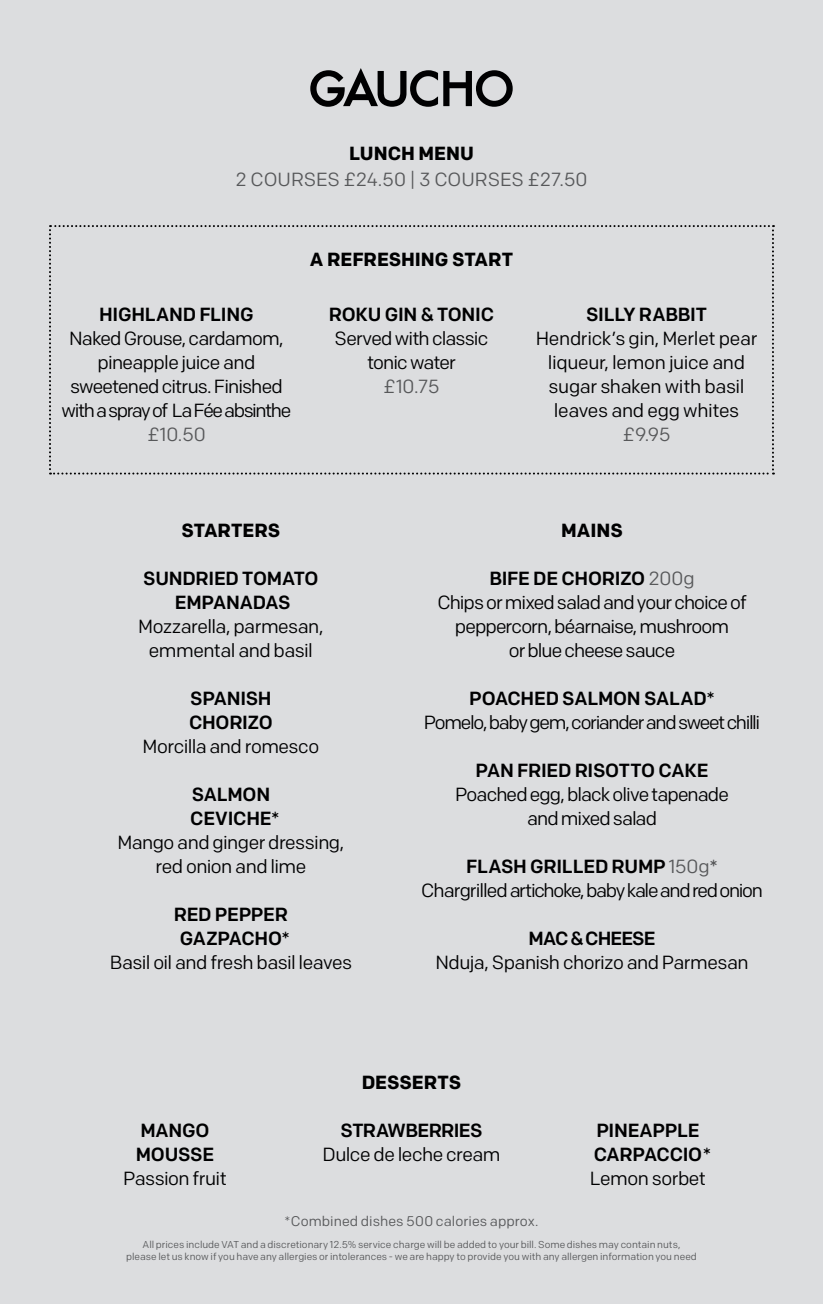
<style>
.page{position:relative;width:823px;height:1304px;background:#fff}
.page>*{position:absolute;margin:0;border:0;box-sizing:border-box;transform-origin:0 0}
.Food_Descriptor_9_5{font:19px/24px "Colfax";letter-spacing:-.04em;color:#000001;text-align:center}
.Food_Descriptor_9_5-2{font:500 19px/24px "Colfax";letter-spacing:-.015em;color:#000001}
.Food_Descriptor_9_5-3{font:19px/24px "Colfax";letter-spacing:-.02em;color:#000001;text-align:center}
.Food_Descriptor_9_5-4{font:19px "Colfax";letter-spacing:-.065em;color:#000001}
.Food_Descriptor_9_5-5{font:19px "Colfax";letter-spacing:-.07em;color:#000001}
.Main_title_22_25{font:19px "Colfax";color:#57585a}
.Page_header_9_5_12{font:700 19px "Colfax";letter-spacing:-.005em;color:#000001}
.Food_title_9_5_12{font:500 19px "Colfax";letter-spacing:-.015em;color:#000001}
.Wine_name_9_5_12_san{font:700 19px "Colfax";color:#000001}
.Wine_descriptor_9_5{font:500 19px "Colfax";letter-spacing:-.025em;color:#000001}
.Food_title_9_5_12-2{font:500 19px "Colfax";letter-spacing:-.035em;color:#000001}
.Food_title_9_5_12-3{font:19px "Colfax";color:#57585a}
.Wine_descriptor_9_5-2{font:500 19px "Colfax";letter-spacing:-.05em;color:#000001}
.Food_Descriptor_9_5-6{font:19px "Colfax";color:#57585a}
.Food_Descriptor_9_5-7{font:14px "Colfax";letter-spacing:.005em;color:#57585a}
.Small_print_5_6{font:10px/12px "Colfax";color:#57585a;text-align:center}
.s1{font-weight:400;color:#57585a}
.s2{color:#57585a}
</style>
<div class="page">
<div style="left:0;top:0;width:822px;height:1304px;background:#dcdddf"></div>
<svg style="left:49px;top:225px;width:724px;height:250px"></svg>
<svg style="left:310px;top:68px;width:202px;height:39px"></svg>
<p class="Page_header_9_5_12" style="left:349px;top:142px;width:126px">LUNCH MENU</p>
<p class="Main_title_22_25" style="left:235px;top:168px;width:353px">2 COURSES £24.50 | 3 COURSES £27.50</p>
<p class="Food_Descriptor_9_5-2" style="left:99px;top:303px;width:156px">HIGHLAND FLING</p>
<p class="Food_Descriptor_9_5" style="left:62px;top:327px;width:231px">Naked Grouse, cardamom, pineapple juice and sweetened citrus. Finished with a spray of La Fée absinthe</p>
<p class="Food_Descriptor_9_5-6" style="left:147px;top:423px;width:60px">£10.50</p>
<p class="Page_header_9_5_12" style="left:310px;top:248px;width:204px">A REFRESHING START</p>
<p class="Food_title_9_5_12" style="left:328px;top:303px;width:167px">ROKU GIN &amp; TONIC</p>
<p class="Food_Descriptor_9_5" style="left:334px;top:327px;width:155px">Served with classic tonic water</p>
<p class="Food_title_9_5_12-3" style="left:383px;top:375px;width:58px">£10.75</p>
<p class="Food_title_9_5_12" style="left:586px;top:303px;width:122px">SILLY RABBIT</p>
<p class="Food_Descriptor_9_5-3" style="left:535px;top:327px;width:223px">Hendrick’s gin, Merlet pear liqueur, lemon juice and sugar shaken with basil leaves and egg whites</p>
<p class="Food_title_9_5_12-3" style="left:622px;top:423px;width:50px">£9.95</p>
<p class="Wine_name_9_5_12_san" style="left:181px;top:519px;width:100px">STARTERS</p>
<p class="Food_Descriptor_9_5-2" style="left:143px;top:567px;width:177px">SUNDRIED TOMATO</p>
<p class="Food_Descriptor_9_5-2" style="left:175px;top:591px;width:117px">EMPANADAS</p>
<p class="Food_Descriptor_9_5" style="left:138px;top:615px;width:187px">Mozzarella, parmesan,</p>
<p class="Food_Descriptor_9_5" style="left:149px;top:639px;width:165px">emmental and basil</p>
<p class="Food_Descriptor_9_5-2" style="left:190px;top:687px;width:83px">SPANISH</p>
<p class="Food_Descriptor_9_5-2" style="left:189px;top:711px;width:85px">CHORIZO</p>
<p class="Food_Descriptor_9_5" style="left:142px;top:735px;width:178px">Morcilla and romesco</p>
<p class="Food_Descriptor_9_5-2" style="left:191px;top:783px;width:80px">SALMON</p>
<p class="Food_Descriptor_9_5-2" style="left:190px;top:807px;width:91px">CEVICHE*</p>
<p class="Food_Descriptor_9_5" style="left:117px;top:831px;width:228px">Mango and ginger dressing,</p>
<p class="Food_Descriptor_9_5" style="left:155px;top:855px;width:152px">red onion and lime</p>
<p class="Food_Descriptor_9_5-2" style="left:174px;top:903px;width:116px">RED PEPPER</p>
<p class="Food_Descriptor_9_5-2" style="left:180px;top:927px;width:111px">GAZPACHO*</p>
<p class="Food_Descriptor_9_5" style="left:110px;top:951px;width:243px">Basil oil and fresh basil leaves</p>
<p class="Wine_name_9_5_12_san" style="left:561px;top:519px;width:63px">MAINS</p>
<p class="Wine_descriptor_9_5" style="left:489px;top:567px;width:207px">BIFE DE CHORIZO <span class="s1">200g</span></p>
<p class="Food_Descriptor_9_5" style="left:437px;top:591px;width:310px">Chips or mixed salad and your choice of peppercorn, béarnaise, mushroom</p>
<p class="Food_Descriptor_9_5" style="left:508px;top:639px;width:168px">or blue cheese sauce</p>
<p class="Food_Descriptor_9_5-2" style="left:469px;top:687px;width:247px">POACHED SALMON SALAD*</p>
<p class="Food_Descriptor_9_5-5" style="left:423px;top:711px;width:337px">Pomelo, baby gem, coriander and sweet chilli</p>
<p class="Food_Descriptor_9_5-2" style="left:475px;top:759px;width:234px">PAN FRIED RISOTTO CAKE</p>
<p class="Food_Descriptor_9_5" style="left:455px;top:783px;width:275px">Poached egg, black olive tapenade</p>
<p class="Food_Descriptor_9_5" style="left:526px;top:807px;width:131px">and mixed salad</p>
<p class="Food_Descriptor_9_5-2" style="left:466px;top:855px;width:253px">FLASH GRILLED RUMP <span class="s1">150g</span><span class="s2">*</span></p>
<p class="Food_Descriptor_9_5-4" style="left:421px;top:879px;width:343px">Chargrilled artichoke, baby kale and red onion</p>
<p class="Wine_descriptor_9_5-2" style="left:528px;top:927px;width:128px">MAC &amp; CHEESE</p>
<p class="Food_Descriptor_9_5" style="left:435px;top:951px;width:314px">Nduja, Spanish chorizo and Parmesan</p>
<p class="Wine_name_9_5_12_san" style="left:361px;top:1071px;width:101px">DESSERTS</p>
<p class="Food_Descriptor_9_5-2" style="left:140px;top:1119px;width:71px">MANGO</p>
<p class="Food_Descriptor_9_5-2" style="left:136px;top:1143px;width:80px">MOUSSE</p>
<p class="Food_Descriptor_9_5" style="left:123px;top:1167px;width:105px">Passion fruit</p>
<p class="Food_title_9_5_12-2" style="left:340px;top:1119px;width:143px">STRAWBERRIES</p>
<p class="Food_Descriptor_9_5" style="left:322px;top:1143px;width:179px">Dulce de leche cream</p>
<p class="Food_Descriptor_9_5-7" style="left:284px;top:1212px;width:255px">*Combined dishes 500 calories approx.</p>
<p class="Food_Descriptor_9_5-2" style="left:593px;top:1119px;width:119px">PINEAPPLE<br>CARPACCIO*</p>
<p class="Food_Descriptor_9_5" style="left:589px;top:1167px;width:117px">Lemon sorbet</p>
<p class="Small_print_5_6" style="left:126px;top:1238px;width:572px">All prices include VAT and a discretionary 12.5% service charge will be added to your bill. Some dishes may contain nuts, please let us know if you have any allergies or intolerances - we are happy to provide you with any allergen information you need</p>
</div>
